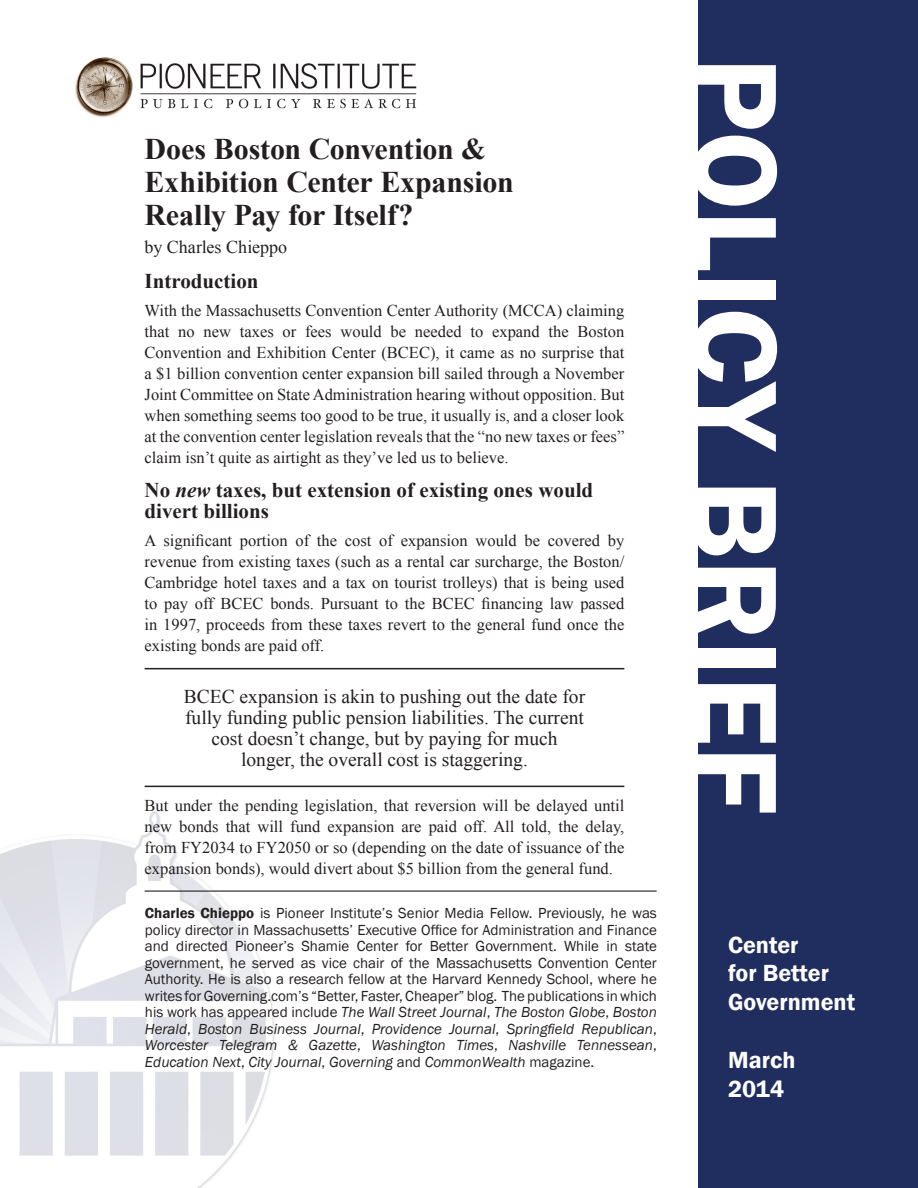
<style>
.page{position:relative;width:918px;height:1188px;background:#fff}
.page>*{position:absolute;margin:0;border:0;box-sizing:border-box;transform-origin:0 0}
.t1{font:600 123px "Franklin Gothic";color:#fff}
.t2{font:700 30px/33px "Times New Roman";letter-spacing:-.005em;color:#231f20}
.t3{font:600 24px/28.8px "Franklin Gothic";color:#fff}
.t4{font:700 21px/21px "Times New Roman";color:#231f20}
.Pull_Quotes{font:19.5px/21px "Times New Roman";color:#231f20;text-align:center}
.t5{font:18px "Times New Roman";color:#231f20}
.t6{font:16.5px/21px "Times New Roman";color:#231f20;text-align:justify}
.t7{font:15px/16.5px "Franklin Gothic";color:#231f20;text-align:justify}
.s1{font-style:italic}
.s2{font-weight:600}
</style>
<div class="page">
<img style="left:0;top:811px;width:303px;height:377px">
<div style="left:698px;top:0;width:220px;height:1188px;background:#202d5f"></div>
<hr style="left:145px;top:891px;width:512px;height:1px;background:#231f20">
<img style="left:75px;top:57px;width:342px;height:61px">
<hr style="left:145px;top:668px;width:479px;height:1px;background:#231f20">
<hr style="left:145px;top:786px;width:479px;height:1px;background:#231f20">
<p class="t2" style="left:145px;top:132px;width:371px">Does Boston Convention &amp;<br>Exhibition Center Expansion<br>Really Pay for Itself?</p>
<p class="t5" style="left:145px;top:235px;width:144px">by Charles Chieppo</p>
<p class="t4" style="left:145px;top:270px;width:115px">Introduction</p>
<p class="t6" style="left:145px;top:299px;width:481px">With the Massachusetts Convention Center Authority (MCCA) claiming that no new taxes or fees would be needed to expand the Boston Convention and Exhibition Center (BCEC), it came as no surprise that a $1 billion convention center expansion bill sailed through a November Joint Committee on State Administration hearing without opposition. But when something seems too good to be true, it usually is, and a closer look at the convention center legislation reveals that the “no new taxes or fees” claim isn’t quite as airtight as they’ve led us to believe.</p>
<p class="t4" style="left:145px;top:479px;width:450px">No <span class="s1">new</span> taxes, but extension of existing ones would divert billions</p>
<p class="t6" style="left:145px;top:530px;width:481px">A significant portion of the cost of expansion would be covered by revenue from existing taxes (such as a rental car surcharge, the Boston/ Cambridge hotel taxes and a tax on tourist trolleys) that is being used to pay off BCEC bonds. Pursuant to the BCEC financing law passed in 1997, proceeds from these taxes revert to the general fund once the existing bonds are paid off.</p>
<p class="Pull_Quotes" style="left:184px;top:686px;width:403px">BCEC expansion is akin to pushing out the date for fully funding public pension liabilities. The current cost doesn’t change, but by paying for much longer, the overall cost is staggering.</p>
<p class="t6" style="left:145px;top:795px;width:481px">But under the pending legislation, that reversion will be delayed until new bonds that will fund expansion are paid off. All told, the delay, from FY2034 to FY2050 or so (depending on the date of issuance of the expansion bonds), would divert about $5 billion from the general fund.</p>
<p class="t7" style="left:145px;top:905px;width:514px"><span class="s2">Charles Chieppo</span> is Pioneer Institute’s Senior Media Fellow. Previously, he was policy director in Massachusetts’ Executive Office for Administration and Finance and directed Pioneer’s Shamie Center for Better Government. While in state government, he served as vice chair of the Massachusetts Convention Center Authority. He is also a research fellow at the Harvard Kennedy School, where he writes for Governing.com’s “Better, Faster, Cheaper” blog. The publications in which his work has appeared include <span class="s1">The Wall Street Journal</span>, <span class="s1">The Boston Globe</span>, <span class="s1">Boston Herald</span>, <span class="s1">Boston Business Journal</span>, <span class="s1">Providence Journal</span>, <span class="s1">Springfield Republican</span>, <span class="s1">Worcester Telegram &amp; Gazette</span>, <span class="s1">Washington Times</span>, <span class="s1">Nashville Tennessean</span>, <span class="s1">Education Next</span>, <span class="s1">City Journal</span>, <span class="s1">Governing</span> and <span class="s1">CommonWealth</span> magazine.</p>
<p class="t1" style="left:811px;top:57px;width:759px;rotate:90deg">POLICY BRIEF</p>
<p class="t3" style="left:728px;top:930px;width:129px">Center<br>for Better<br>Government</p>
<p class="t3" style="left:728px;top:1046px;width:69px">March</p>
<p class="t3" style="left:728px;top:1074px;width:58px">2014</p>
</div>
